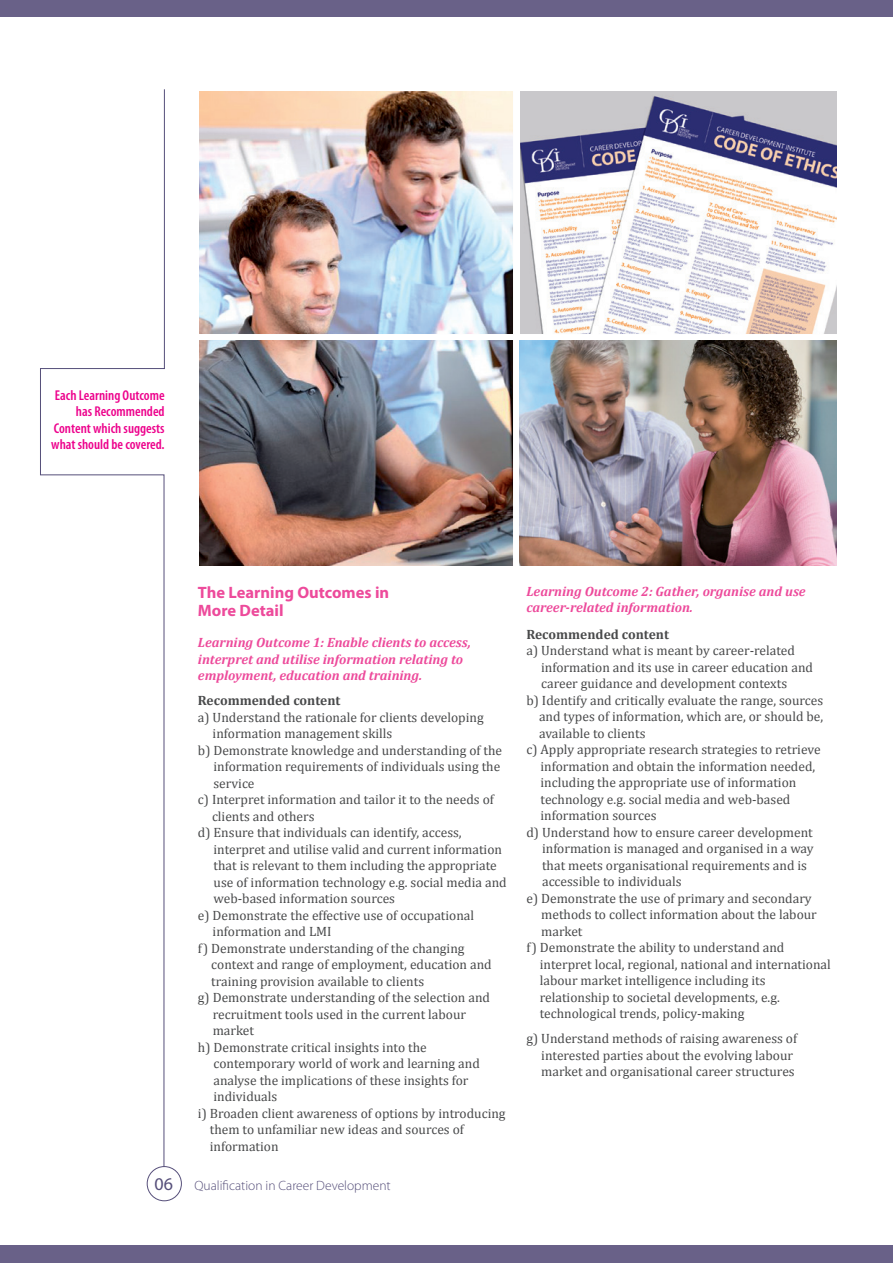
<style>
.page{position:relative;width:893px;height:1263px;background:#fff}
.page>*{position:absolute;margin:0;border:0;box-sizing:border-box;transform-origin:0 0}
.t1{font:18px "Myriad Pro";color:#564f7a}
.t2{font:700 16.5px/18px "Myriad Pro";color:#ed4a9b}
.t3{font:600 condensed 14.25px/16.5px "Myriad Pro";color:#ed028c;text-align:right}
.t4{font:13.5px/16.5px "Cambria";color:#494a4b}
.t5{font:italic 700 13.5px/16.5px "Cambria";color:#ed4a9b}
.t6{font:700 13.5px "Cambria";color:#494a4b}
.t7{font:300 13.5px "Myriad Pro";color:#564f7a}
</style>
<div class="page">
<div style="left:147px;top:1166px;width:35px;height:35px;border:1px solid #564f7a;border-radius:50%"></div>
<div style="left:0;top:0;width:893px;height:16px;background:#696188"></div>
<div style="left:0;top:1245px;width:893px;height:18px;background:#696188"></div>
<svg style="left:40px;top:89px;width:125px;height:1078px"></svg>
<img style="left:520px;top:91px;width:316px;height:243px">
<img style="left:519px;top:340px;width:317px;height:226px">
<img style="left:200px;top:91px;width:313px;height:475px">
<div style="left:189px;top:334px;width:654px;height:6px;background:#fff"></div>
<p class="t3" style="left:51px;top:387px;width:115px">Each Learning Outcome has Recommended<br>Content which suggests what should be covered.</p>
<h1 class="t1" style="left:154px;top:1174px;width:20px">06</h1>
<p class="t2" style="left:198px;top:583px;width:193px">The Learning Outcomes in<br>More Detail</p>
<p class="t5" style="left:198px;top:634px;width:274px">Learning Outcome 1: Enable clients to access, interpret and utilise information relating to employment, education and training.</p>
<p class="t6" style="left:198px;top:692px;width:144px">Recommended content</p>
<p class="t4" style="left:198px;top:709px;width:287px">a) Understand the rationale for clients developing</p>
<p class="t4" style="left:213px;top:725px;width:181px">information management skills</p>
<p class="t4" style="left:198px;top:742px;width:306px">b) Demonstrate knowledge and understanding of the</p>
<p class="t4" style="left:213px;top:758px;width:288px">information requirements of individuals using the</p>
<p class="t4" style="left:213px;top:775px;width:43px">service</p>
<p class="t4" style="left:198px;top:791px;width:297px">c) Interpret information and tailor it to the needs of</p>
<p class="t4" style="left:212px;top:808px;width:104px">clients and others</p>
<p class="t4" style="left:198px;top:824px;width:265px">d) Ensure that individuals can identify, access,</p>
<p class="t4" style="left:214px;top:841px;width:290px">interpret and utilise valid and current information</p>
<p class="t4" style="left:214px;top:857px;width:285px">that is relevant to them including the appropriate</p>
<p class="t4" style="left:214px;top:874px;width:295px">use of information technology e.g. social media and</p>
<p class="t4" style="left:214px;top:890px;width:183px">web-based information sources</p>
<p class="t4" style="left:198px;top:907px;width:278px">e) Demonstrate the effective use of occupational</p>
<p class="t4" style="left:213px;top:923px;width:120px">information and LMI</p>
<p class="t4" style="left:198px;top:940px;width:268px">f) Demonstrate understanding of the changing</p>
<p class="t4" style="left:211px;top:956px;width:282px">context and range of employment, education and</p>
<p class="t4" style="left:211px;top:973px;width:214px">training provision available to clients</p>
<p class="t4" style="left:198px;top:989px;width:294px">g) Demonstrate understanding of the selection and</p>
<p class="t4" style="left:213px;top:1006px;width:255px">recruitment tools used in the current labour</p>
<p class="t4" style="left:213px;top:1022px;width:43px">market</p>
<p class="t4" style="left:198px;top:1039px;width:230px">h) Demonstrate critical insights into the</p>
<p class="t4" style="left:214px;top:1055px;width:268px">contemporary world of work and learning and</p>
<p class="t4" style="left:214px;top:1072px;width:257px">analyse the implications of these insights for</p>
<p class="t4" style="left:214px;top:1088px;width:65px">individuals</p>
<p class="t4" style="left:198px;top:1105px;width:309px">i) Broaden client awareness of options by introducing</p>
<p class="t4" style="left:210px;top:1121px;width:256px">them to unfamiliar new ideas and sources of</p>
<p class="t4" style="left:210px;top:1138px;width:70px">information</p>
<p class="t7" style="left:195px;top:1178px;width:198px">Qualification in Career Development</p>
<p class="t5" style="left:526px;top:583px;width:281px">Learning Outcome 2: Gather, organise and use career-related information.</p>
<p class="t6" style="left:526px;top:626px;width:144px">Recommended content</p>
<p class="t4" style="left:526px;top:642px;width:270px">a) Understand what is meant by career-related</p>
<p class="t4" style="left:541px;top:659px;width:273px">information and its use in career education and</p>
<p class="t4" style="left:541px;top:675px;width:247px">career guidance and development contexts</p>
<p class="t4" style="left:526px;top:692px;width:298px">b) Identify and critically evaluate the range, sources</p>
<p class="t4" style="left:539px;top:708px;width:286px">and types of information, which are, or should be,</p>
<p class="t4" style="left:539px;top:725px;width:108px">available to clients</p>
<p class="t4" style="left:526px;top:741px;width:296px">c) Apply appropriate research strategies to retrieve</p>
<p class="t4" style="left:541px;top:758px;width:276px">information and obtain the information needed,</p>
<p class="t4" style="left:541px;top:774px;width:257px">including the appropriate use of information</p>
<p class="t4" style="left:541px;top:791px;width:251px">technology e.g. social media and web-based</p>
<p class="t4" style="left:541px;top:807px;width:117px">information sources</p>
<p class="t4" style="left:526px;top:824px;width:288px">d) Understand how to ensure career development</p>
<p class="t4" style="left:542px;top:840px;width:273px">information is managed and organised in a way</p>
<p class="t4" style="left:542px;top:857px;width:266px">that meets organisational requirements and is</p>
<p class="t4" style="left:542px;top:873px;width:141px">accessible to individuals</p>
<p class="t4" style="left:526px;top:890px;width:287px">e) Demonstrate the use of primary and secondary</p>
<p class="t4" style="left:541px;top:906px;width:277px">methods to collect information about the labour</p>
<p class="t4" style="left:541px;top:923px;width:43px">market</p>
<p class="t4" style="left:526px;top:939px;width:259px">f) Demonstrate the ability to understand and</p>
<p class="t4" style="left:540px;top:956px;width:293px">interpret local, regional, national and international</p>
<p class="t4" style="left:540px;top:972px;width:227px">labour market intelligence including its</p>
<p class="t4" style="left:540px;top:989px;width:242px">relationship to societal developments, e.g.</p>
<p class="t4" style="left:540px;top:1005px;width:206px">technological trends, policy-making</p>
<p class="t4" style="left:541px;top:1030px;width:257px;text-indent:-15px">g) Understand methods of raising awareness of interested parties about the evolving labour market and organisational career structures</p>
</div>
